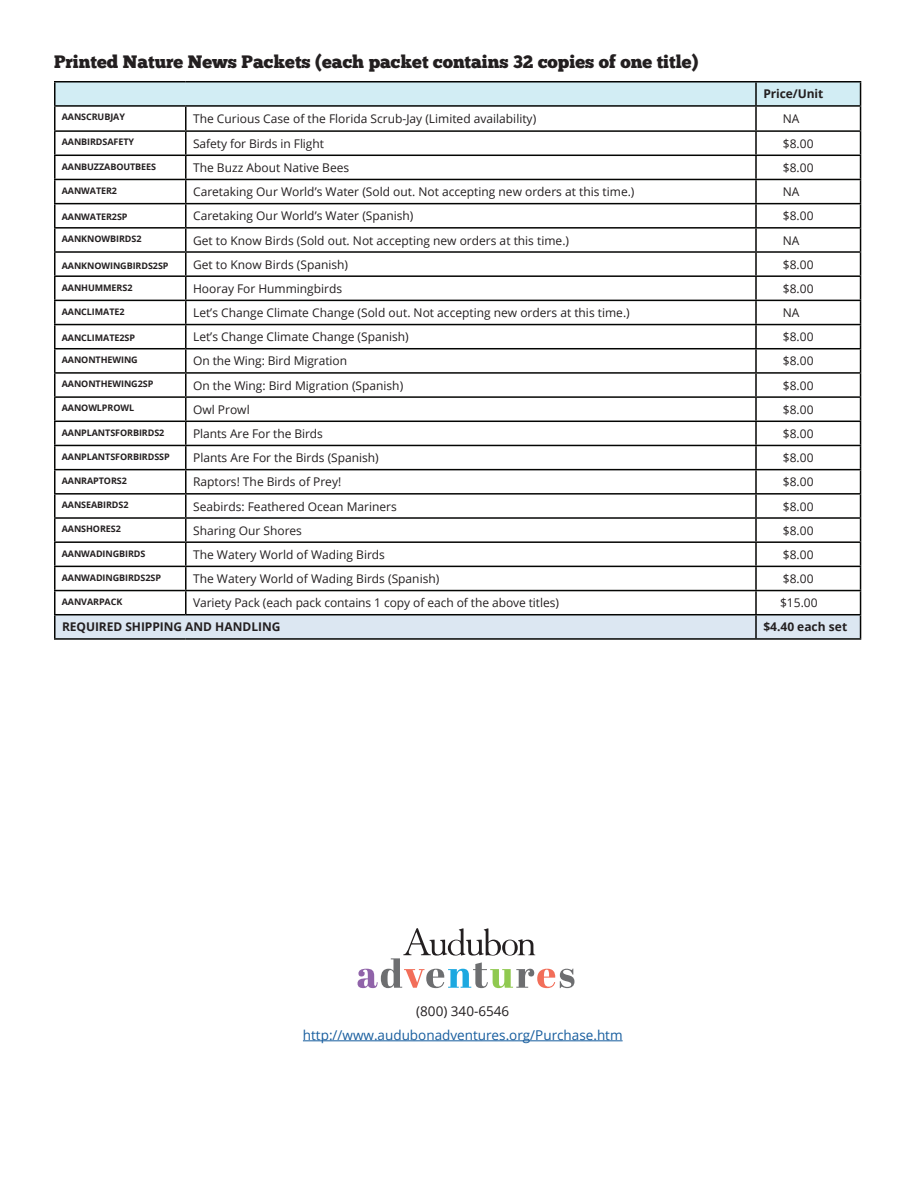
<style>
.page{position:relative;width:918px;height:1188px;background:#fff}
.page>*{position:absolute;margin:0;border:0;box-sizing:border-box;transform-origin:0 0}
.t1{font:18px "Chunk Five";color:#231f20}
.t2{font:13.5px "Open Sans";color:#175d9e}
.t3{font:13.5px "Open Sans";color:#231f20}
.t4{font:12px "Open Sans";color:#231f20}
.t5{font:700 12px "Open Sans";letter-spacing:-.005em;color:#231f20}
.t6{font:700 9px "Open Sans";letter-spacing:-.01em;color:#231f20}
</style>
<div class="page">
<hr style="left:303px;top:1040px;width:320px;height:1px;background:#175d9e">
<hr style="left:54px;top:614px;width:132px;height:1px;background:#040503">
<hr style="left:54px;top:615px;width:2px;height:23px;background:#040503">
<hr style="left:54px;top:638px;width:132px;height:2px;background:#040503">
<hr style="left:186px;top:638px;width:570px;height:2px;background:#040503">
<hr style="left:756px;top:638px;width:105px;height:2px;background:#040503">
<hr style="left:54px;top:83px;width:2px;height:22px;background:#040503">
<hr style="left:54px;top:81px;width:132px;height:1px;background:#040503">
<hr style="left:186px;top:81px;width:570px;height:1px;background:#040503">
<hr style="left:756px;top:81px;width:105px;height:1px;background:#040503">
<hr style="left:54px;top:105px;width:132px;height:2px;background:#040503">
<hr style="left:54px;top:155px;width:132px;height:1px;background:#040503">
<hr style="left:54px;top:203px;width:132px;height:1px;background:#040503">
<hr style="left:54px;top:227px;width:132px;height:2px;background:#040503">
<hr style="left:54px;top:251px;width:132px;height:2px;background:#040503">
<hr style="left:54px;top:275px;width:132px;height:2px;background:#040503">
<hr style="left:54px;top:300px;width:132px;height:1px;background:#040503">
<hr style="left:54px;top:324px;width:132px;height:1px;background:#040503">
<hr style="left:54px;top:348px;width:132px;height:1px;background:#040503">
<hr style="left:54px;top:372px;width:132px;height:2px;background:#040503">
<hr style="left:54px;top:396px;width:132px;height:2px;background:#040503">
<hr style="left:54px;top:421px;width:132px;height:1px;background:#040503">
<hr style="left:54px;top:445px;width:132px;height:1px;background:#040503">
<hr style="left:54px;top:469px;width:132px;height:1px;background:#040503">
<hr style="left:54px;top:493px;width:132px;height:2px;background:#040503">
<hr style="left:54px;top:517px;width:132px;height:2px;background:#040503">
<hr style="left:54px;top:541px;width:132px;height:2px;background:#040503">
<hr style="left:54px;top:132px;width:2px;height:23px;background:#040503">
<hr style="left:54px;top:180px;width:2px;height:23px;background:#040503">
<hr style="left:54px;top:204px;width:2px;height:23px;background:#040503">
<hr style="left:54px;top:253px;width:2px;height:22px;background:#040503">
<hr style="left:54px;top:446px;width:2px;height:23px;background:#040503">
<hr style="left:54px;top:567px;width:2px;height:23px;background:#040503">
<hr style="left:54px;top:591px;width:2px;height:23px;background:#040503">
<hr style="left:54px;top:107px;width:2px;height:23px;background:#040503">
<hr style="left:54px;top:156px;width:2px;height:23px;background:#040503">
<hr style="left:54px;top:229px;width:2px;height:22px;background:#040503">
<hr style="left:54px;top:277px;width:2px;height:23px;background:#040503">
<hr style="left:54px;top:301px;width:2px;height:23px;background:#040503">
<hr style="left:54px;top:325px;width:2px;height:23px;background:#040503">
<hr style="left:54px;top:349px;width:2px;height:23px;background:#040503">
<hr style="left:54px;top:374px;width:2px;height:22px;background:#040503">
<hr style="left:54px;top:398px;width:2px;height:23px;background:#040503">
<hr style="left:54px;top:422px;width:2px;height:23px;background:#040503">
<hr style="left:54px;top:470px;width:2px;height:23px;background:#040503">
<hr style="left:54px;top:495px;width:2px;height:22px;background:#040503">
<svg style="left:55px;top:82px;width:806px;height:557px"></svg>
<hr style="left:54px;top:519px;width:2px;height:22px;background:#040503">
<hr style="left:185px;top:519px;width:2px;height:22px;background:#040503">
<hr style="left:755px;top:519px;width:2px;height:22px;background:#040503">
<hr style="left:54px;top:543px;width:2px;height:23px;background:#040503">
<hr style="left:185px;top:543px;width:2px;height:23px;background:#040503">
<hr style="left:755px;top:543px;width:2px;height:23px;background:#040503">
<hr style="left:54px;top:130px;width:132px;height:2px;background:#040503">
<hr style="left:186px;top:130px;width:570px;height:2px;background:#040503">
<hr style="left:54px;top:179px;width:132px;height:1px;background:#040503">
<hr style="left:186px;top:179px;width:570px;height:1px;background:#040503">
<hr style="left:756px;top:445px;width:105px;height:1px;background:#040503">
<hr style="left:756px;top:541px;width:105px;height:2px;background:#040503">
<hr style="left:54px;top:566px;width:132px;height:1px;background:#040503">
<hr style="left:186px;top:566px;width:570px;height:1px;background:#040503">
<hr style="left:54px;top:590px;width:132px;height:1px;background:#040503">
<hr style="left:186px;top:590px;width:570px;height:1px;background:#040503">
<svg style="left:358px;top:928px;width:216px;height:60px"></svg>
<h1 class="t1" style="left:54px;top:50px;width:646px">Printed Nature News Packets (each packet contains 32 copies of one title)</h1>
<p class="t5" style="left:763px;top:86px;width:62px">Price/Unit</p>
<p class="t6" style="left:62px;top:111px;width:65px">AANSCRUBJAY</p>
<p class="t4" style="left:193px;top:110px;width:345px">The Curious Case of the Florida Scrub-Jay (Limited availability)</p>
<p class="t4" style="left:783px;top:110px;width:18px">NA</p>
<p class="t6" style="left:62px;top:136px;width:74px">AANBIRDSAFETY</p>
<p class="t4" style="left:193px;top:135px;width:132px">Safety for Birds in Flight</p>
<p class="t4" style="left:783px;top:135px;width:32px">$8.00</p>
<p class="t6" style="left:62px;top:160px;width:96px">AANBUZZABOUTBEES</p>
<p class="t4" style="left:193px;top:159px;width:158px">The Buzz About Native Bees</p>
<p class="t4" style="left:783px;top:159px;width:32px">$8.00</p>
<p class="t6" style="left:62px;top:184px;width:57px">AANWATER2</p>
<p class="t4" style="left:193px;top:184px;width:443px">Caretaking Our World’s Water (Sold out. Not accepting new orders at this time.)</p>
<p class="t4" style="left:783px;top:184px;width:18px">NA</p>
<p class="t6" style="left:62px;top:211px;width:67px">AANWATER2SP</p>
<p class="t4" style="left:193px;top:208px;width:222px">Caretaking Our World’s Water (Spanish)</p>
<p class="t4" style="left:783px;top:208px;width:32px">$8.00</p>
<p class="t6" style="left:62px;top:233px;width:81px">AANKNOWBIRDS2</p>
<p class="t4" style="left:193px;top:232px;width:377px">Get to Know Birds (Sold out. Not accepting new orders at this time.)</p>
<p class="t4" style="left:783px;top:232px;width:18px">NA</p>
<p class="t6" style="left:62px;top:259px;width:108px">AANKNOWINGBIRDS2SP</p>
<p class="t4" style="left:193px;top:256px;width:156px">Get to Know Birds (Spanish)</p>
<p class="t4" style="left:783px;top:256px;width:32px">$8.00</p>
<p class="t6" style="left:62px;top:281px;width:72px">AANHUMMERS2</p>
<p class="t4" style="left:193px;top:280px;width:151px">Hooray For Hummingbirds</p>
<p class="t4" style="left:783px;top:280px;width:32px">$8.00</p>
<p class="t6" style="left:62px;top:305px;width:64px">AANCLIMATE2</p>
<p class="t4" style="left:193px;top:304px;width:438px">Let’s Change Climate Change (Sold out. Not accepting new orders at this time.)</p>
<p class="t4" style="left:783px;top:304px;width:18px">NA</p>
<p class="t6" style="left:62px;top:332px;width:75px">AANCLIMATE2SP</p>
<p class="t4" style="left:193px;top:329px;width:217px">Let’s Change Climate Change (Spanish)</p>
<p class="t4" style="left:783px;top:329px;width:32px">$8.00</p>
<p class="t6" style="left:62px;top:354px;width:78px">AANONTHEWING</p>
<p class="t4" style="left:193px;top:353px;width:155px">On the Wing: Bird Migration</p>
<p class="t4" style="left:783px;top:353px;width:32px">$8.00</p>
<p class="t6" style="left:62px;top:378px;width:93px">AANONTHEWING2SP</p>
<p class="t4" style="left:193px;top:377px;width:212px">On the Wing: Bird Migration (Spanish)</p>
<p class="t4" style="left:783px;top:377px;width:32px">$8.00</p>
<p class="t6" style="left:62px;top:402px;width:74px">AANOWLPROWL</p>
<p class="t4" style="left:193px;top:401px;width:58px">Owl Prowl</p>
<p class="t4" style="left:783px;top:401px;width:32px">$8.00</p>
<p class="t6" style="left:62px;top:426px;width:104px">AANPLANTSFORBIRDS2</p>
<p class="t4" style="left:193px;top:425px;width:131px">Plants Are For the Birds</p>
<p class="t4" style="left:783px;top:425px;width:32px">$8.00</p>
<p class="t6" style="left:62px;top:450px;width:110px">AANPLANTSFORBIRDSSP</p>
<p class="t4" style="left:193px;top:450px;width:187px">Plants Are For the Birds (Spanish)</p>
<p class="t4" style="left:783px;top:450px;width:32px">$8.00</p>
<p class="t6" style="left:62px;top:474px;width:67px">AANRAPTORS2</p>
<p class="t4" style="left:193px;top:474px;width:150px">Raptors! The Birds of Prey!</p>
<p class="t4" style="left:783px;top:474px;width:32px">$8.00</p>
<p class="t6" style="left:62px;top:499px;width:68px">AANSEABIRDS2</p>
<p class="t4" style="left:193px;top:498px;width:205px">Seabirds: Feathered Ocean Mariners</p>
<p class="t4" style="left:783px;top:498px;width:32px">$8.00</p>
<p class="t6" style="left:62px;top:523px;width:61px">AANSHORES2</p>
<p class="t4" style="left:193px;top:522px;width:110px">Sharing Our Shores</p>
<p class="t4" style="left:783px;top:522px;width:32px">$8.00</p>
<p class="t6" style="left:62px;top:547px;width:85px">AANWADINGBIRDS</p>
<p class="t4" style="left:193px;top:546px;width:193px">The Watery World of Wading Birds</p>
<p class="t4" style="left:783px;top:546px;width:32px">$8.00</p>
<p class="t6" style="left:62px;top:571px;width:101px">AANWADINGBIRDS2SP</p>
<p class="t4" style="left:193px;top:570px;width:248px">The Watery World of Wading Birds (Spanish)</p>
<p class="t4" style="left:783px;top:570px;width:32px">$8.00</p>
<p class="t6" style="left:62px;top:595px;width:62px">AANVARPACK</p>
<p class="t4" style="left:193px;top:595px;width:367px">Variety Pack (each pack contains 1 copy of each of the above titles)</p>
<p class="t4" style="left:780px;top:595px;width:39px">$15.00</p>
<p class="t5" style="left:62px;top:619px;width:220px">REQUIRED SHIPPING AND HANDLING</p>
<p class="t5" style="left:763px;top:619px;width:85px">$4.40 each set</p>
<p class="t3" style="left:416px;top:1002px;width:95px">(800) 340-6546</p>
<p class="t2" style="left:303px;top:1026px;width:321px">http://www.audubonadventures.org/Purchase.htm</p>
</div>
